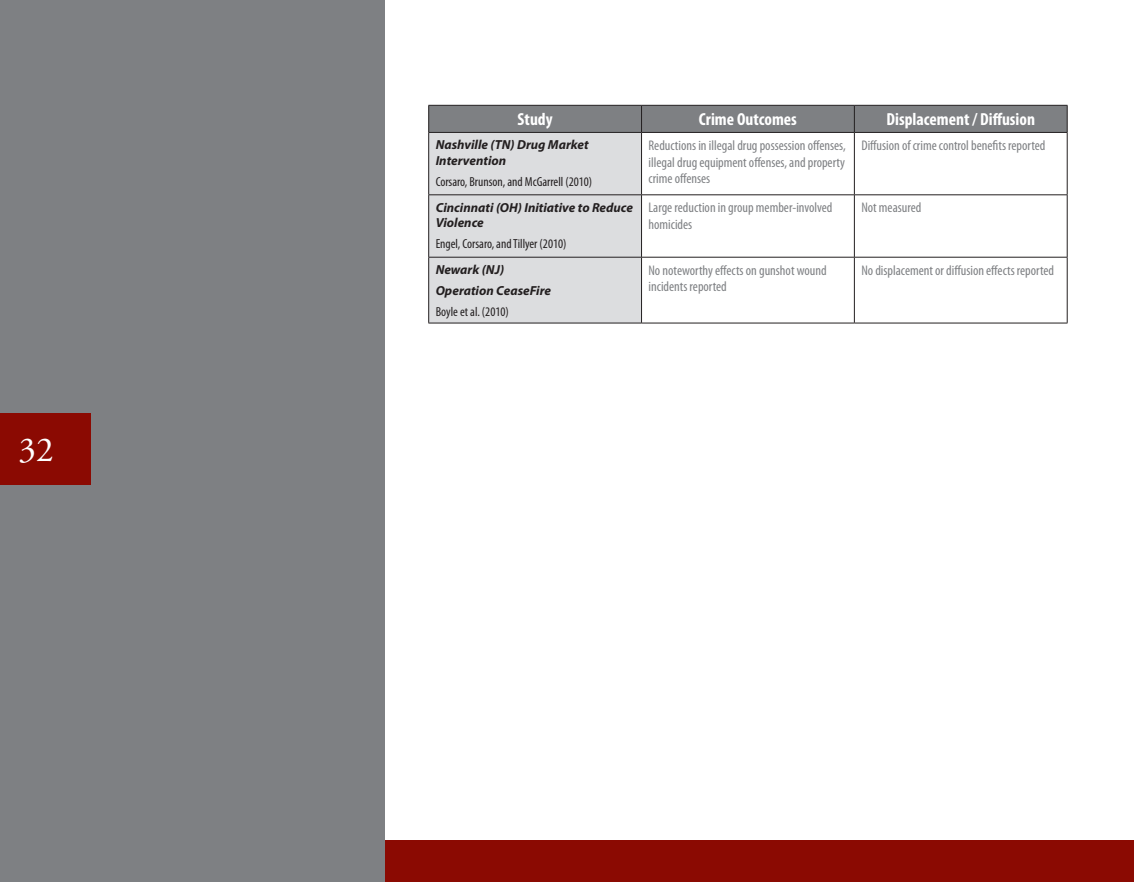
<style>
.page{position:relative;width:1134px;height:882px;background:#fff}
.page>*{position:absolute;margin:0;border:0;box-sizing:border-box;transform-origin:0 0}
.t1{font:35px "Adobe Garamond Pro";color:#fff}
.Fig-table_head{font:700 condensed 17.5px "Myriad Pro";color:#fff}
.Figure_text_7_5_9{font:condensed 14px/16.6px "Myriad Pro";color:#7e8083}
.Figure_text_7_5_9-2{font:italic 700 13.12px/15.8px "Myriad Pro";color:#231f20}
.Figure_text_7_5_9-3{font:condensed 13.12px "Myriad Pro";color:#231f20}
</style>
<div class="page">
<div style="left:381px;top:840px;width:753px;height:42px;background:#8b0a02"></div>
<div style="left:0;top:0;width:385px;height:882px;background:#7e8083"></div>
<div style="left:0;top:413px;width:90px;height:72px;background:#8b0a02"></div>
<div style="left:429px;top:133px;width:212px;height:190px;background:#dcdddf"></div>
<div style="left:428px;top:105px;width:640px;height:27px;background:#7e8083"></div>
<hr style="left:428px;top:132px;width:214px;height:1px;background:#231f20">
<hr style="left:642px;top:132px;width:212px;height:1px;background:#231f20">
<hr style="left:854px;top:132px;width:214px;height:1px;background:#231f20">
<hr style="left:428px;top:133px;width:1px;height:62px;background:#231f20">
<hr style="left:641px;top:133px;width:1px;height:62px;background:#231f20">
<hr style="left:854px;top:133px;width:1px;height:62px;background:#231f20">
<hr style="left:1067px;top:133px;width:1px;height:62px;background:#231f20">
<hr style="left:428px;top:195px;width:214px;height:1px;background:#231f20">
<hr style="left:428px;top:195px;width:1px;height:62px;background:#231f20">
<hr style="left:642px;top:195px;width:212px;height:1px;background:#231f20">
<hr style="left:641px;top:195px;width:1px;height:62px;background:#231f20">
<hr style="left:854px;top:195px;width:214px;height:1px;background:#231f20">
<hr style="left:854px;top:195px;width:1px;height:62px;background:#231f20">
<hr style="left:1067px;top:195px;width:1px;height:62px;background:#231f20">
<hr style="left:428px;top:257px;width:214px;height:1px;background:#231f20">
<hr style="left:428px;top:258px;width:1px;height:65px;background:#231f20">
<hr style="left:642px;top:257px;width:212px;height:1px;background:#231f20">
<hr style="left:641px;top:258px;width:1px;height:65px;background:#231f20">
<hr style="left:854px;top:257px;width:214px;height:1px;background:#231f20">
<hr style="left:854px;top:258px;width:1px;height:65px;background:#231f20">
<hr style="left:1067px;top:258px;width:1px;height:65px;background:#231f20">
<hr style="left:428px;top:323px;width:214px;height:1px;background:#231f20">
<hr style="left:642px;top:323px;width:212px;height:1px;background:#231f20">
<hr style="left:854px;top:323px;width:214px;height:1px;background:#231f20">
<h1 class="t1" style="left:19px;top:429px;width:36px">32</h1>
<p class="Fig-table_head" style="left:518px;top:109px;width:37px">Study</p>
<p class="Fig-table_head" style="left:699px;top:109px;width:100px">Crime Outcomes</p>
<p class="Fig-table_head" style="left:887px;top:109px;width:150px">Displacement / Diffusion</p>
<p class="Figure_text_7_5_9-2" style="left:436px;top:137px;width:154px">Nashville (TN) Drug Market<br>Intervention</p>
<p class="Figure_text_7_5_9-3" style="left:436px;top:174px;width:158px">Corsaro, Brunson, and McGarrell (2010)</p>
<p class="Figure_text_7_5_9" style="left:649px;top:137px;width:199px;text-align:justify">Reductions in illegal drug possession offenses, illegal drug equipment offenses, and property crime offenses</p>
<p class="Figure_text_7_5_9" style="left:861px;top:137px;width:186px">Diffusion of crime control benefits reported</p>
<p class="Figure_text_7_5_9-2" style="left:436px;top:199px;width:199px">Cincinnati (OH) Initiative to Reduce<br>Violence</p>
<p class="Figure_text_7_5_9-3" style="left:436px;top:236px;width:132px">Engel, Corsaro, and Tillyer (2010)</p>
<p class="Figure_text_7_5_9-2" style="left:436px;top:261px;width:70px">Newark (NJ)</p>
<p class="Figure_text_7_5_9-2" style="left:436px;top:282px;width:117px">Operation CeaseFire</p>
<p class="Figure_text_7_5_9-3" style="left:436px;top:304px;width:75px">Boyle et al. (2010)</p>
<p class="Figure_text_7_5_9" style="left:649px;top:199px;width:186px">Large reduction in group member-involved homicides</p>
<p class="Figure_text_7_5_9" style="left:861px;top:199px;width:62px">Not measured</p>
<p class="Figure_text_7_5_9" style="left:649px;top:262px;width:180px">No noteworthy effects on gunshot wound incidents reported</p>
<p class="Figure_text_7_5_9" style="left:861px;top:262px;width:194px">No displacement or diffusion effects reported</p>
</div>
